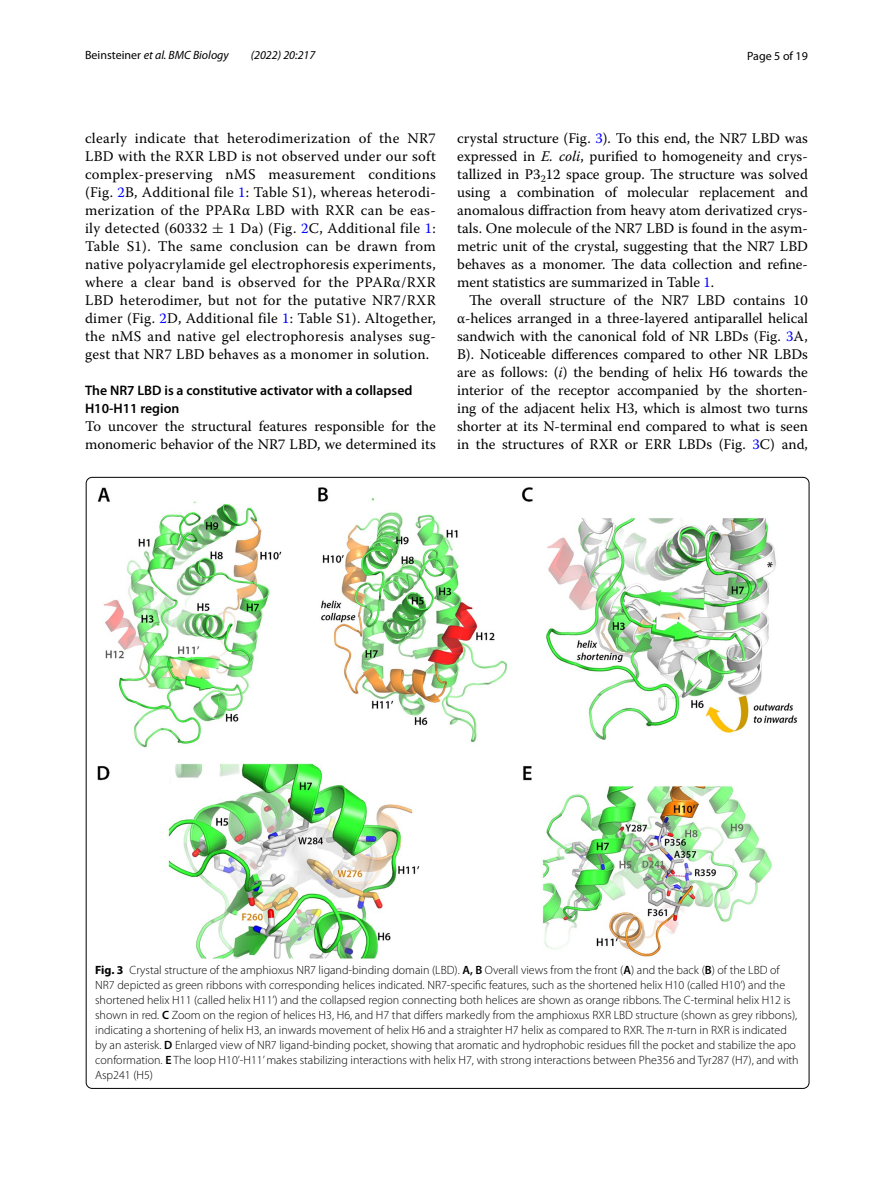
<style>
.page{position:relative;width:893px;height:1187px;background:#fff}
.page>*{position:absolute;margin:0;border:0;box-sizing:border-box;transform-origin:0 0}
.t1{font:14.7px/18px "Warnock Pro";color:#000;text-align:justify}
.t2{font:600 13.8px/18px "Myriad Pro";color:#000}
.t3{font:300 12px/15px "Myriad Pro";color:#000}
.t4{font:italic 12px "Myriad Pro";color:#000}
.t5{font:12px "Myriad Pro";color:#000}
.s1{font-style:normal}
.s2{color:#00f}
.s3{font-family:"MTSY"}
.s4{font-style:italic}
.s5{font-weight:700}
.s6{font-weight:600}
</style>
<div class="page">
<img style="left:97px;top:487px;width:701px;height:471px">
<p class="t4" style="left:85px;top:48px;width:145px"><span class="s1">Beinsteiner</span> et al. BMC Biology</p>
<p class="t4" style="left:251px;top:48px;width:66px">(2022) 20:217</p>
<p class="t5" style="left:747px;top:48px;width:62px">Page 5 of 19</p>
<p class="t1" style="left:85px;top:128px;width:352px">clearly indicate that heterodimerization of the NR7<br>LBD with the RXR LBD is not observed under our soft complex-preserving nMS measurement conditions (Fig. <span class="s2">2</span>B, Additional file <span class="s2">1</span>: Table S1), whereas heterodi&shy;merization of the PPARα LBD with RXR can be eas&shy;ily detected (60332 <span class="s3">±</span> 1 Da) (Fig. <span class="s2">2</span>C, Additional file <span class="s2">1</span>:<br>Table S1). The same conclusion can be drawn from native polyacrylamide gel electrophoresis experiments, where a clear band is observed for the PPARα/RXR LBD heterodimer, but not for the putative NR7/RXR dimer (Fig. <span class="s2">2</span>D, Additional file <span class="s2">1</span>: Table S1). Altogether, the nMS and native gel electrophoresis analyses sug&shy;gest that NR7 LBD behaves as a monomer in solution.</p>
<p class="t2" style="left:85px;top:381px;width:329px">The NR7 LBD is a constitutive activator with a collapsed<br>H10‑H11 region</p>
<p class="t1" style="left:85px;top:416px;width:352px">To uncover the structural features responsible for the monomeric behavior of the NR7 LBD, we determined its</p>
<p class="t1" style="left:457px;top:128px;width:352px">crystal structure (Fig. <span class="s2">3</span>). To this end, the NR7 LBD was expressed in <span class="s4">E. coli</span>, purified to homogeneity and crys&shy;tallized in P3<sub>2</sub>12 space group. The structure was solved using a combination of molecular replacement and anomalous diffraction from heavy atom derivatized crys&shy;tals. One molecule of the NR7 LBD is found in the asym&shy;metric unit of the crystal, suggesting that the NR7 LBD behaves as a monomer. The data collection and refine&shy;ment statistics are summarized in Table <span class="s2">1</span>.</p>
<p class="t1" style="left:457px;top:290px;width:352px;text-indent:12px">The overall structure of the NR7 LBD contains 10 α-helices arranged in a three-layered antiparallel helical sandwich with the canonical fold of NR LBDs (Fig. <span class="s2">3</span>A, B). Noticeable differences compared to other NR LBDs are as follows: (<span class="s4">i</span>) the bending of helix H6 towards the interior of the receptor accompanied by the shorten&shy;ing of the adjacent helix H3, which is almost two turns shorter at its N-terminal end compared to what is seen in the structures of RXR or ERR LBDs (Fig. <span class="s2">3</span>C) and,</p>
<p class="t3" style="left:95px;top:962px;width:705px"><span class="s5">Fig. 3</span> Crystal structure of the amphioxus NR7 ligand-binding domain (LBD). <span class="s6">A, B</span> Overall views from the front (<span class="s6">A</span>) and the back (<span class="s6">B</span>) of the LBD of NR7 depicted as green ribbons with corresponding helices indicated. NR7-specific features, such as the shortened helix H10 (called H10’) and the shortened helix H11 (called helix H11’) and the collapsed region connecting both helices are shown as orange ribbons. The C-terminal helix H12 is shown in red. <span class="s6">C</span> Zoom on the region of helices H3, H6, and H7 that differs markedly from the amphioxus RXR LBD structure (shown as grey ribbons), indicating a shortening of helix H3, an inwards movement of helix H6 and a straighter H7 helix as compared to RXR. The π-turn in RXR is indicated by an asterisk. <span class="s6">D</span> Enlarged view of NR7 ligand-binding pocket, showing that aromatic and hydrophobic residues fill the pocket and stabilize the apo conformation. <span class="s6">E</span> The loop H10’-H11’ makes stabilizing interactions with helix H7, with strong interactions between Phe356 and Tyr287 (H7), and with Asp241 (H5)</p>
</div>
